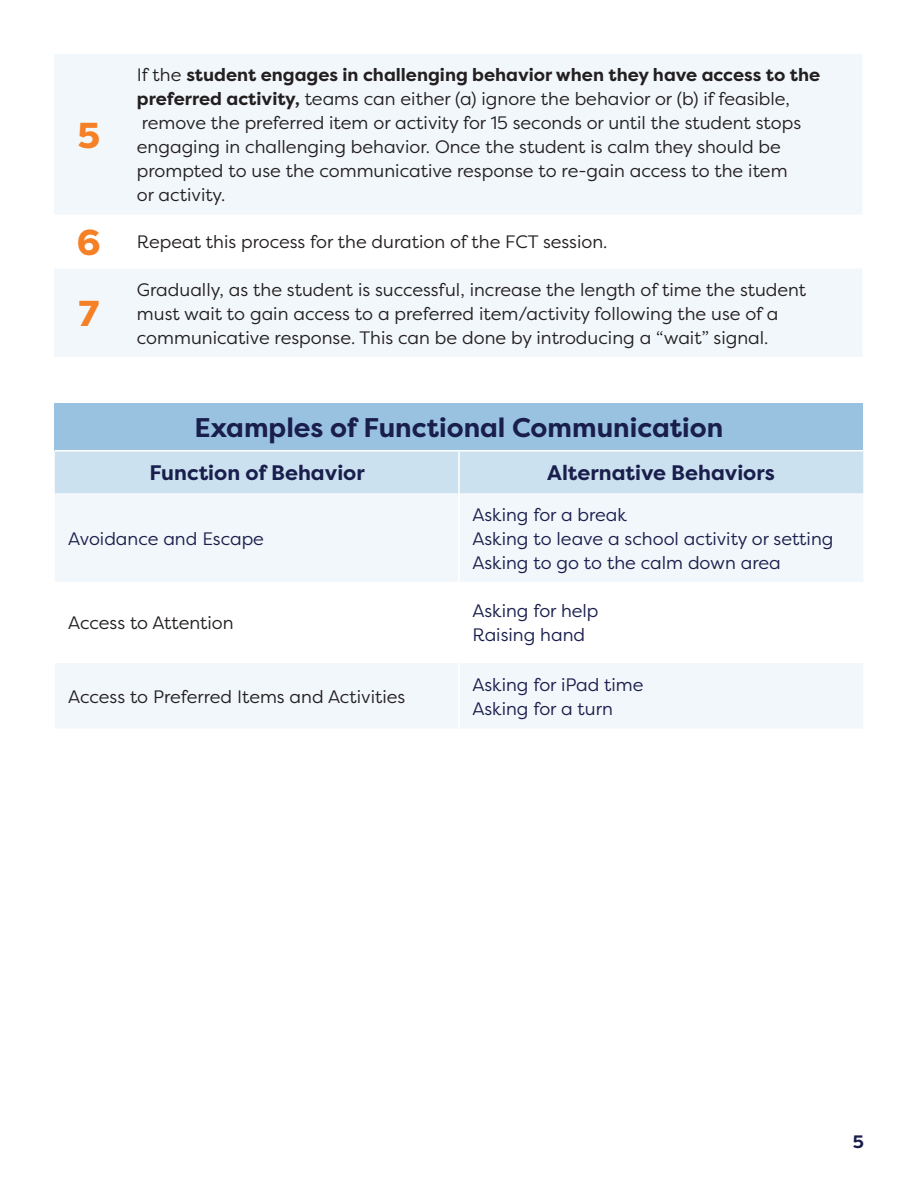
<style>
.page{position:relative;width:918px;height:1188px;background:#fff}
.page>*{position:absolute;margin:0;border:0;box-sizing:border-box;transform-origin:0 0}
.t1{font:800 36px "Filson Pro";color:#f58025}
.t2{font:700 27px "Filson Pro";color:#191e4c}
.t3{font:700 21px "Filson Pro";color:#191e4c}
.t4{font:18px/24px "Filson Pro";color:#231f20}
.t5{font:18px "Filson Pro";color:#191e4c}
.t6{font:700 18px "Filson Pro";color:#191e4c}
.s1{font-weight:700}
</style>
<div class="page">
<svg style="left:54px;top:54px;width:808px;height:303px;fill:#f2f7fb"></svg>
<div style="left:55px;top:404px;width:808px;height:47px;background:#99c2e0"></div>
<div style="left:55px;top:452px;width:808px;height:42px;background:#cce1ef"></div>
<svg style="left:55px;top:494px;width:808px;height:234px;fill:#f2f7fb"></svg>
<hr style="left:458px;top:452px;width:2px;height:42px;background:#fff">
<hr style="left:458px;top:494px;width:2px;height:88px;background:#fff">
<hr style="left:458px;top:582px;width:2px;height:81px;background:#fff">
<hr style="left:458px;top:663px;width:2px;height:66px;background:#fff">
<hr style="left:55px;top:450px;width:404px;height:2px;background:#fff">
<hr style="left:459px;top:450px;width:404px;height:2px;background:#fff">
<p class="t1" style="left:77px;top:113px;width:24px">5</p>
<p class="t4" style="left:137px;top:62px;width:685px">If the <span class="s1">student engages in challenging behavior when they have access to the preferred activity,</span> teams can either (a) ignore the behavior or (b) if feasible, remove the preferred item or activity for 15 seconds or until the student stops engaging in challenging behavior. Once the student is calm they should be prompted to use the communicative response to re-gain access to the item<br>or activity.</p>
<p class="t1" style="left:77px;top:220px;width:26px">6</p>
<p class="t4" style="left:137px;top:229px;width:472px">Repeat this process for the duration of the FCT session.</p>
<p class="t1" style="left:78px;top:291px;width:22px">7</p>
<p class="t4" style="left:137px;top:277px;width:671px">Gradually, as the student is successful, increase the length of time the student must wait to gain access to a preferred item/activity following the use of a communicative response. This can be done by introducing a “wait” signal.</p>
<p class="t2" style="left:195px;top:411px;width:530px">Examples of Functional Communication</p>
<p class="t3" style="left:149px;top:459px;width:217px">Function of Behavior</p>
<p class="t3" style="left:547px;top:459px;width:229px">Alternative Behaviors</p>
<p class="t5" style="left:68px;top:526px;width:197px">Avoidance and Escape</p>
<p class="t4" style="left:68px;top:611px;width:167px">Access to Attention</p>
<p class="t4" style="left:68px;top:684px;width:339px">Access to Preferred Items and Activities</p>
<p class="t5" style="left:472px;top:502px;width:156px">Asking for a break</p>
<p class="t5" style="left:472px;top:526px;width:362px">Asking to leave a school activity or setting</p>
<p class="t5" style="left:472px;top:550px;width:310px">Asking to go to the calm down area</p>
<p class="t5" style="left:472px;top:599px;width:128px">Asking for help</p>
<p class="t5" style="left:472px;top:623px;width:114px">Raising hand</p>
<p class="t5" style="left:472px;top:672px;width:173px">Asking for iPad time</p>
<p class="t5" style="left:472px;top:696px;width:142px">Asking for a turn</p>
<p class="t6" style="left:853px;top:1130px;width:13px">5</p>
</div>
